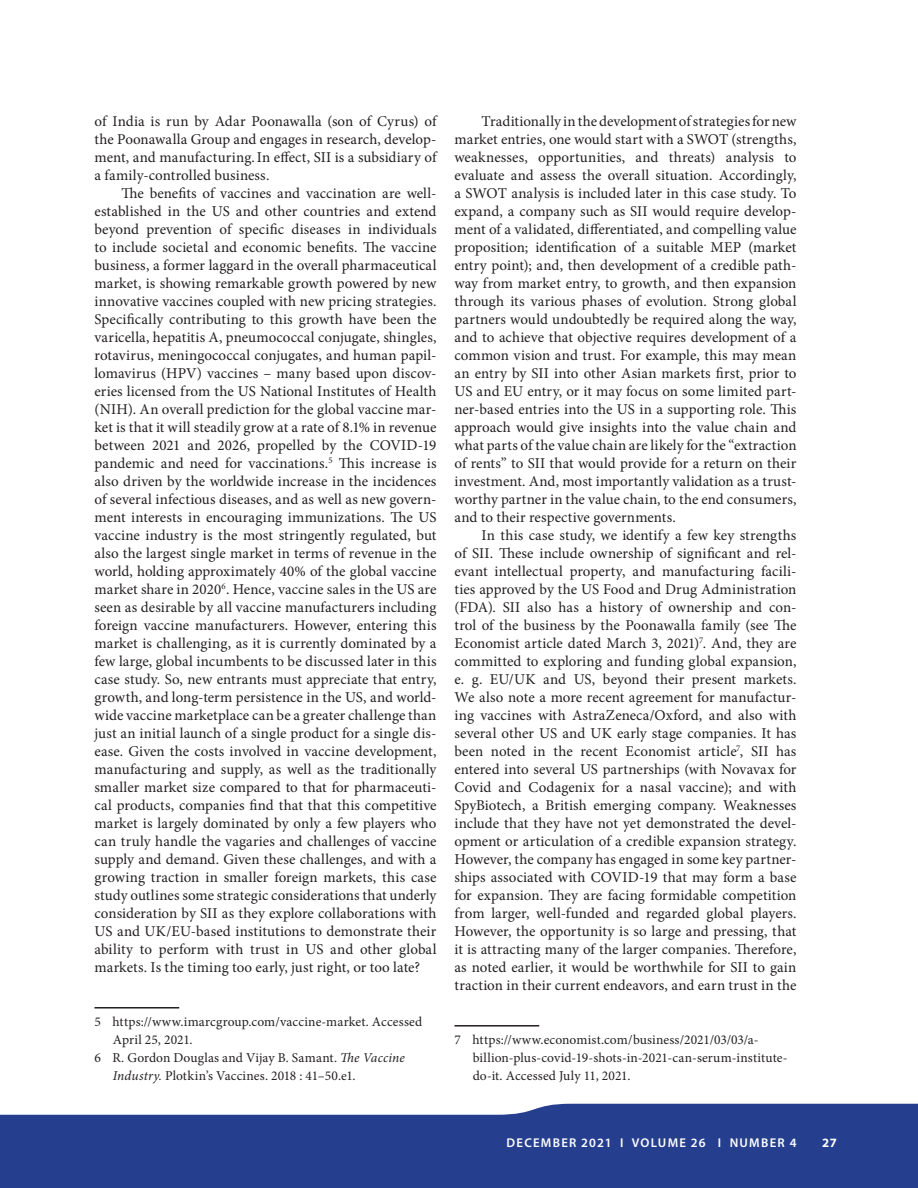
<style>
.page{position:relative;width:918px;height:1188px;background:#fff}
.page>*{position:absolute;margin:0;border:0;box-sizing:border-box;transform-origin:0 0}
.t1{font:15px/18px "Minion Pro";letter-spacing:.005em;color:#231f20;text-align:justify}
.t2{font:13.5px/18px "Minion Pro";letter-spacing:.01em;color:#231f20}
.t3{font:600 12.75px "Myriad Pro";letter-spacing:.1em;color:#fff}
.t4{font:700 12.75px "Myriad Pro";color:#fff}
.s1{font-style:italic}
</style>
<div class="page">
<svg style="left:0;top:1104px;width:918px;height:84px;background:#354d96"></svg>
<hr style="left:94px;top:1007px;width:85px;height:2px;background:#231f20">
<hr style="left:454px;top:1025px;width:85px;height:2px;background:#231f20">
<p class="t1" style="left:94px;top:112px;width:344px">of India is run by Adar Poonawalla (son of Cyrus) of the Poonawalla Group and engages in research, develop&shy;ment, and manufacturing.In effect, SII is a subsidiary of a family-controlled business.</p>
<p class="t1" style="left:94px;top:184px;width:344px;text-indent:27px">The benefits of vaccines and vaccination are well&shy;established in the US and other countries and extend beyond prevention of specific diseases in individuals to include societal and economic benefits. The vaccine business, a former laggard in the overall pharmaceutical market, is showing remarkable growth powered by new innovative vaccines coupled with new pricing strategies.<br>Specifically contributing to this growth have been the varicella, hepatitis A, pneumococcal conjugate, shingles, rotavirus, meningococcal conjugates, and human papil&shy;lomavirus (HPV) vaccines – many based upon discov&shy;eries licensed from the US National Institutes of Health (NIH). An overall prediction for the global vaccine mar&shy;ket is that it will steadily grow at a rate of 8.1% in revenue between 2021 and 2026, propelled by the COVID-19 pandemic and need for vaccinations.<sup>5</sup> This increase is also driven by the worldwide increase in the incidences of several infectious diseases, and as well as new govern&shy;ment interests in encouraging immunizations. The US vaccine industry is the most stringently regulated, but also the largest single market in terms of revenue in the world, holding approximately 40% of the global vaccine market share in 2020<sup>6</sup>. Hence, vaccine sales in the US are seen as desirable by all vaccine manufacturers including foreign vaccine manufacturers. However, entering this market is challenging, as it is currently dominated by a few large, global incumbents to be discussed later in this case study. So, new entrants must appreciate that entry, growth, and long-term persistence in the US, and world&shy;wide vaccine marketplace can be a greater challenge than just an initial launch of a single product for a single dis&shy;ease. Given the costs involved in vaccine development, manufacturing and supply, as well as the traditionally smaller market size compared to that for pharmaceuti&shy;cal products, companies find that that this competitive market is largely dominated by only a few players who can truly handle the vagaries and challenges of vaccine supply and demand. Given these challenges, and with a growing traction in smaller foreign markets, this case study outlines some strategic considerations that underly consideration by SII as they explore collaborations with US and UK/EU-based institutions to demonstrate their ability to perform with trust in US and other global markets. Is the timing too early, just right, or too late?</p>
<p class="t2" style="left:94px;top:1013px;width:329px">5 https://www.imarcgroup.com/vaccine-market. Accessed</p>
<p class="t2" style="left:113px;top:1031px;width:81px">April 25, 2021.</p>
<p class="t2" style="left:94px;top:1049px;width:312px">6 R. Gordon Douglas and Vijay B. Samant. <span class="s1">The Vaccine</span></p>
<p class="t2" style="left:113px;top:1067px;width:244px"><span class="s1">Industry.</span> Plotkin’s Vaccines. 2018 : 41–50.e1.</p>
<p class="t1" style="left:455px;top:112px;width:344px;text-indent:27px">Traditionally in the development of strategies for new market entries, one would start with a SWOT (strengths, weaknesses, opportunities, and threats) analysis to evaluate and assess the overall situation. Accordingly, a SWOT analysis is included later in this case study. To expand, a company such as SII would require develop&shy;ment of a validated, differentiated, and compelling value proposition; identification of a suitable MEP (market entry point); and, then development of a credible path&shy;way from market entry, to growth, and then expansion through its various phases of evolution. Strong global partners would undoubtedly be required along the way, and to achieve that objective requires development of a common vision and trust. For example, this may mean an entry by SII into other Asian markets first, prior to US and EU entry, or it may focus on some limited part&shy;ner-based entries into the US in a supporting role. This approach would give insights into the value chain and what parts of the value chain are likely for the “extraction of rents” to SII that would provide for a return on their investment. And, most importantly validation as a trust&shy;worthy partner in the value chain, to the end consumers, and to their respective governments.</p>
<p class="t1" style="left:454px;top:526px;width:344px;text-indent:27px">In this case study, we identify a few key strengths of SII. These include ownership of significant and rel&shy;evant intellectual property, and manufacturing facili&shy;ties approved by the US Food and Drug Administration (FDA). SII also has a history of ownership and con&shy;trol of the business by the Poonawalla family (see The Economist article dated March 3, 2021)<sup>7</sup>. And, they are committed to exploring and funding global expansion, e. g. EU/UK and US, beyond their present markets.<br>We also note a more recent agreement for manufactur&shy;ing vaccines with AstraZeneca/Oxford, and also with several other US and UK early stage companies. It has been noted in the recent Economist article<sup>7</sup>, SII has entered into several US partnerships (with Novavax for Covid and Codagenix for a nasal vaccine); and with SpyBiotech, a British emerging company. Weaknesses include that they have not yet demonstrated the devel&shy;opment or articulation of a credible expansion strategy.<br>However, the company has engaged in some key partner&shy;ships associated with COVID-19 that may form a base for expansion. They are facing formidable competition from larger, well-funded and regarded global players.<br>However, the opportunity is so large and pressing, that it is attracting many of the larger companies. Therefore, as noted earlier, it would be worthwhile for SII to gain traction in their current endeavors, and earn trust in the</p>
<p class="t2" style="left:473px;top:1031px;width:316px;text-indent:-18px">7 https://www.economist.com/business/2021/03/03/a&shy;billion-plus-covid-19-shots-in-2021-can-serum-institute&shy;do-it. Accessed July 11, 2021.</p>
<p class="t3" style="left:507px;top:1135px;width:291px">DECEMBER 2021 I VOLUME 26 I NUMBER 4</p>
<p class="t4" style="left:822px;top:1134px;width:16px">27</p>
</div>
